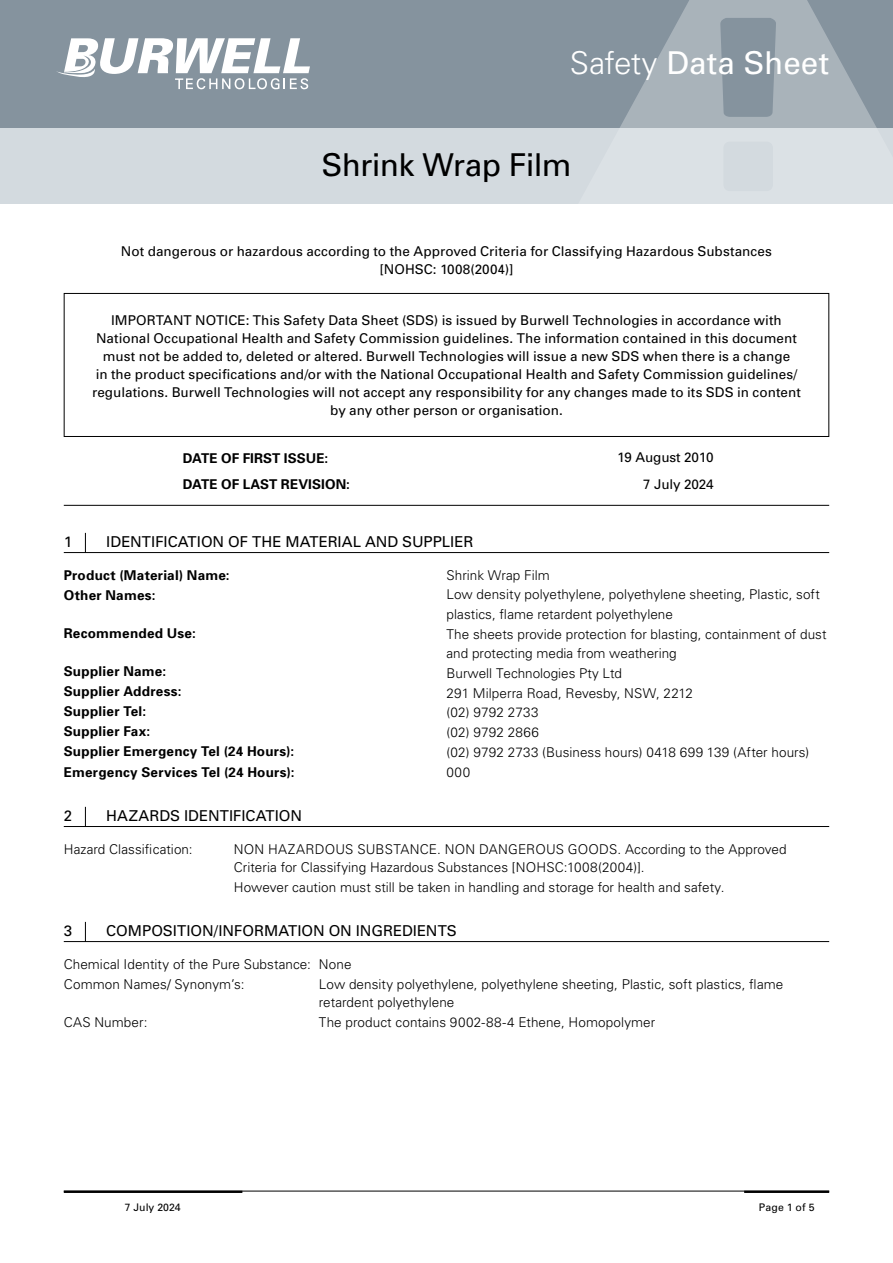
<style>
.page{position:relative;width:893px;height:1263px;background:#fff}
.page>*{position:absolute;margin:0;border:0;box-sizing:border-box;transform-origin:0 0}
.t1{font:31.5px "Univers";letter-spacing:.005em;color:#fff}
.t2{font:31.5px "Univers";letter-spacing:-.025em;color:#000}
.t3{font:15px "Univers";color:#000}
.t4{font:300 13.5px/19.6px "Univers";letter-spacing:.005em;color:#000}
.t5{font:13.5px/18px "Univers";letter-spacing:.005em;color:#000;text-align:center}
.t6{font:700 13.5px/20.1px "Univers";letter-spacing:.015em;color:#000}
.t7{font:10.5px "Univers";color:#000}
.s1{font-weight:300}
</style>
<div class="page">
<div style="left:0;top:0;width:893px;height:204px;background:#d3dadf"></div>
<div style="left:0;top:0;width:893px;height:128px;background:#85939e"></div>
<svg style="left:620px;top:0;width:257px;height:128px"></svg>
<svg style="left:57px;top:38px;width:253px;height:51px"></svg>
<hr style="left:744px;top:1191px;width:85px;height:2px;background:#000">
<hr style="left:64px;top:1191px;width:178px;height:2px;background:#000">
<hr style="left:64px;top:1191px;width:765px;height:1px;background:#000">
<hr style="left:64px;top:552px;width:765px;height:1px;background:#000">
<hr style="left:64px;top:826px;width:765px;height:1px;background:#000">
<hr style="left:64px;top:941px;width:765px;height:1px;background:#000">
<svg style="left:85px;top:533px;width:1px;height:19px"></svg>
<svg style="left:85px;top:807px;width:1px;height:19px"></svg>
<svg style="left:85px;top:922px;width:1px;height:19px"></svg>
<div style="left:64px;top:293px;width:765px;height:144px;border:1px solid #000"></div>
<hr style="left:64px;top:505px;width:765px;height:1px;background:#000">
<h1 class="t1" style="left:570px;top:43px;width:261px"><span class="s1">Safety</span> Data Sheet</h1>
<h1 class="t2" style="left:321px;top:146px;width:252px">Shrink Wrap Film</h1>
<p class="t5" style="left:121px;top:242px;width:652px">Not dangerous or hazardous according to the Approved Criteria for Classifying Hazardous Substances [NOHSC: 1008(2004)]</p>
<p class="t5" style="left:92px;top:311px;width:710px">IMPORTANT NOTICE: This Safety Data Sheet (SDS) is issued by Burwell Technologies in accordance with National Occupational Health and Safety Commission guidelines. The information contained in this document must not be added to, deleted or altered. Burwell Technologies will issue a new SDS when there is a change<br>in the product specifications and/or with the National Occupational Health and Safety Commission guidelines/ regulations. Burwell Technologies will not accept any responsibility for any changes made to its SDS in content by any other person or organisation.</p>
<p class="t6" style="left:183px;top:444px;width:169px;line-height:26.5px">DATE OF FIRST ISSUE:<br>DATE OF LAST REVISION:</p>
<p class="t5" style="left:617px;top:444px;width:98px;line-height:26.4px;text-align:right">19 August 2010<br>7 July 2024</p>
<p class="t3" style="left:64px;top:532px;width:10px">1</p>
<p class="t3" style="left:106px;top:532px;width:369px">IDENTIFICATION OF THE MATERIAL AND SUPPLIER</p>
<p class="t6" style="left:64px;top:564px;width:167px">Product (Material) Name:<br>Other Names:</p>
<p class="t6" style="left:64px;top:622px;width:134px">Recommended Use:</p>
<p class="t6" style="left:64px;top:661px;width:232px">Supplier Name:<br>Supplier Address:<br>Supplier Tel:<br>Supplier Fax:<br>Supplier Emergency Tel (24 Hours):<br>Emergency Services Tel (24 Hours):</p>
<p class="t4" style="left:446px;top:564px;width:381px">Shrink Wrap Film<br>Low density polyethylene, polyethylene sheeting, Plastic, soft plastics, flame retardent polyethylene<br>The sheets provide protection for blasting, containment of dust and protecting media from weathering<br>Burwell Technologies Pty Ltd<br>291 Milperra Road, Revesby, NSW, 2212<br>(02) 9792 2733<br>(02) 9792 2866<br>(02) 9792 2733 (Business hours) 0418 699 139 (After hours)<br>000</p>
<p class="t3" style="left:64px;top:806px;width:10px">2</p>
<p class="t3" style="left:106px;top:806px;width:197px">HAZARDS IDENTIFICATION</p>
<p class="t4" style="left:64px;top:838px;width:130px">Hazard Classification:</p>
<p class="t4" style="left:234px;top:839px;width:554px;line-height:18px">NON HAZARDOUS SUBSTANCE. NON DANGEROUS GOODS. According to the Approved<br>Criteria for Classifying Hazardous Substances [NOHSC:1008(2004)].</p>
<p class="t4" style="left:234px;top:877px;width:492px">However caution must still be taken in handling and storage for health and safety.</p>
<p class="t3" style="left:64px;top:921px;width:10px">3</p>
<p class="t3" style="left:106px;top:921px;width:352px">COMPOSITION/INFORMATION ON INGREDIENTS</p>
<p class="t4" style="left:64px;top:953px;width:289px;line-height:20.1px">Chemical Identity of the Pure Substance: None<br>Common Names/ Synonym’s:</p>
<p class="t4" style="left:319px;top:974px;width:466px;line-height:18px">Low density polyethylene, polyethylene sheeting, Plastic, soft plastics, flame retardent polyethylene</p>
<p class="t4" style="left:64px;top:1012px;width:85px">CAS Number:</p>
<p class="t4" style="left:319px;top:1012px;width:338px">The product contains 9002-88-4 Ethene, Homopolymer</p>
<p class="t7" style="left:125px;top:1200px;width:58px">7 July 2024</p>
<p class="t7" style="left:759px;top:1200px;width:57px">Page 1 of 5</p>
</div>
